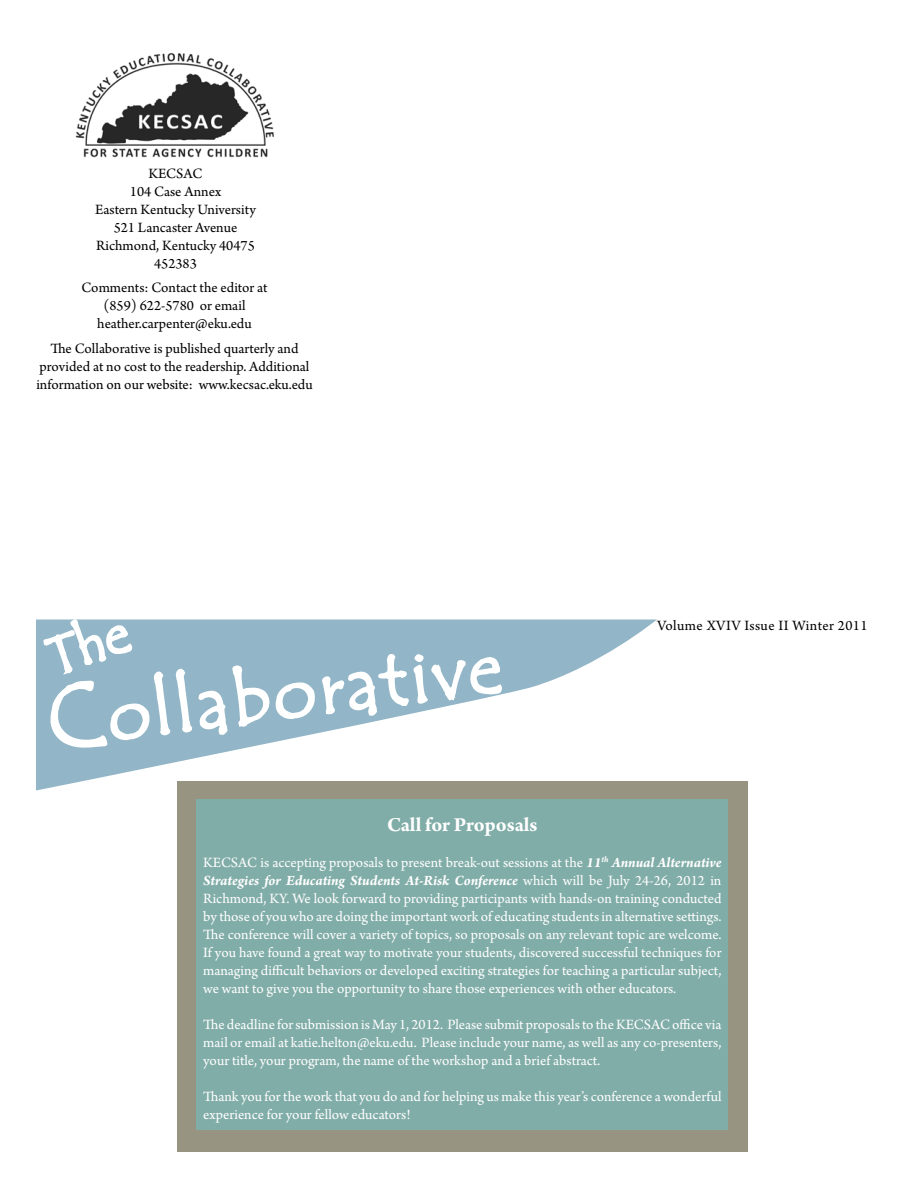
<style>
.page{position:relative;width:918px;height:1188px;background:#fff}
.page>*{position:absolute;margin:0;border:0;box-sizing:border-box;transform-origin:0 0}
.t1{font:72px "Tempus Sans ITC";color:#fff}
.t2{font:700 21px "Arno Pro";color:#fff}
.t3{font:15px/18px "Arno Pro";color:#fff;text-align:justify}
.t4{font:15px/18px "Arno Pro";color:#000;text-align:center}
.t5{font:15px "Arno Pro";letter-spacing:.03em;color:#000}
.s1{font-weight:700;font-style:italic}
</style>
<div class="page">
<svg style="left:36px;top:620px;width:621px;height:170px"></svg>
<img style="left:75px;top:52px;width:199px;height:106px">
<div style="left:197px;top:782px;width:532px;height:22px;background:#989482"></div>
<div style="left:197px;top:1130px;width:532px;height:22px;background:#989482"></div>
<div style="left:728px;top:782px;width:20px;height:370px;background:#989482"></div>
<div style="left:177px;top:782px;width:20px;height:370px;background:#989482"></div>
<div style="left:197px;top:799px;width:531px;height:331px;background:#81ada8"></div>
<svg style="left:42px;top:619px;width:462px;height:271px"></svg>
<p class="t4" style="left:95px;top:165px;width:162px">KECSAC<br>104 Case Annex<br>Eastern Kentucky University<br>521 Lancaster Avenue<br>Richmond, Kentucky 40475<br>452383</p>
<p class="t4" style="left:81px;top:279px;width:188px">Comments: Contact the editor at (859) 622-5780 or email heather.carpenter@eku.edu</p>
<p class="t4" style="left:36px;top:340px;width:278px">The Collaborative is published quarterly and provided at no cost to the readership. Additional information on our website: www.kecsac.eku.edu</p>
<h1 class="t1" style="left:102px;top:670px;width:398px;rotate:-7deg">ollaborative</h1>
<p class="t5" style="left:657px;top:617px;width:212px">Volume XVIV Issue II Winter 2011</p>
<h2 class="t2" style="left:387px;top:813px;width:152px">Call for Proposals</h2>
<p class="t3" style="left:203px;top:855px;width:520px">KECSAC is accepting proposals to present break-out sessions at the <span class="s1">11</span><sup>th</sup> <span class="s1">Annual Alternative Strategies for Educating Students At-Risk Conference</span> which will be July 24-26, 2012 in Richmond, KY. We look forward to providing participants with hands-on training conducted by those of you who are doing the important work of educating students in alternative settings.<br>The conference will cover a variety of topics, so proposals on any relevant topic are welcome.<br>If you have found a great way to motivate your students, discovered successful techniques for managing difficult behaviors or developed exciting strategies for teaching a particular subject, we want to give you the opportunity to share those experiences with other educators.</p>
<p class="t3" style="left:203px;top:1017px;width:520px">The deadline for submission is May 1, 2012. Please submit proposals to the KECSAC office via mail or email at katie.helton@eku.edu. Please include your name, as well as any co-presenters, your title, your program, the name of the workshop and a brief abstract.</p>
<p class="t3" style="left:203px;top:1089px;width:520px">Thank you for the work that you do and for helping us make this year’s conference a wonderful experience for your fellow educators!</p>
</div>
